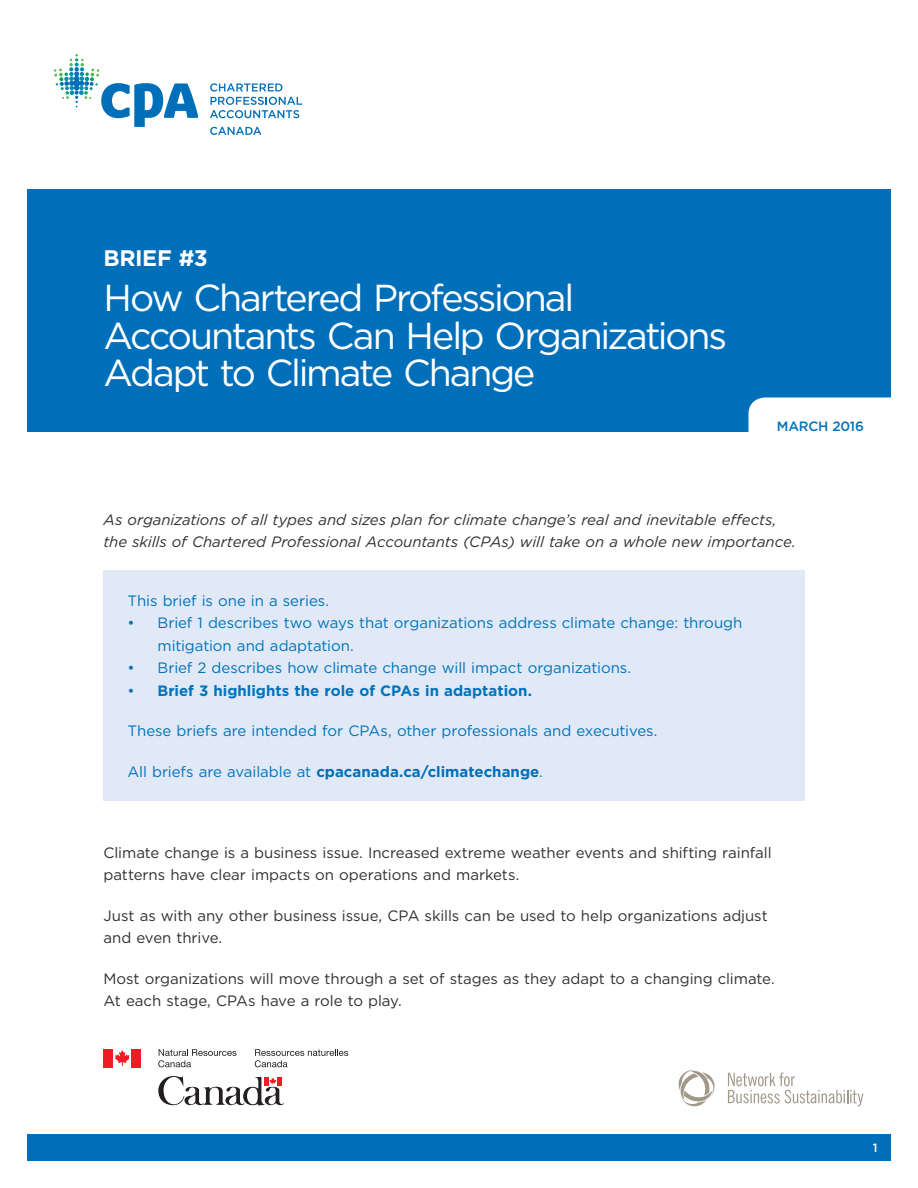
<style>
.page{position:relative;width:918px;height:1188px;background:#fff}
.page>*{position:absolute;margin:0;border:0;box-sizing:border-box;transform-origin:0 0}
.t1{font:37.5px/37.5px "Gotham";letter-spacing:-.06em;color:#fff}
.t2{font:700 22.5px "Gotham";letter-spacing:-.015em;color:#fff}
.t3{font:15px/22.5px "Gotham";letter-spacing:-.005em;color:#312f30}
.t4{font:15px/22.5px "Gotham";letter-spacing:-.005em;color:#0073bc}
.t5{font:italic 15px/22.5px "Gotham";letter-spacing:-.005em;color:#312f30}
.t6{font:700 15px "Gotham";color:#006fba}
.t7{font:700 15px "Gotham";color:#0073bc}
.t8{font:500 13.5px "Gotham";letter-spacing:-.015em;color:#0073bc}
.t9{font:500 12px "Gotham";color:#fff}
.s1{font-weight:400}
.s2{font-weight:400;color:#0073bc}
</style>
<div class="page">
<svg style="left:210px;top:83px;width:92px;height:35px"></svg>
<svg style="left:54px;top:54px;width:144px;height:73px"></svg>
<svg style="left:210px;top:127px;width:51px;height:8px"></svg>
<div style="left:27px;top:1134px;width:864px;height:27px;background:#006fba"></div>
<div style="left:104px;top:570px;width:702px;height:231px;background:#e1e9f6"></div>
<div style="left:27px;top:189px;width:864px;height:243px;background:#006fba"></div>
<div style="left:748px;top:398px;width:143px;height:34px;background:#fff"></div>
<svg style="left:728px;top:1073px;width:135px;height:33px"></svg>
<svg style="left:679px;top:1070px;width:36px;height:37px"></svg>
<div style="left:104px;top:1049px;width:9px;height:18px;background:#ee1d23"></div>
<svg style="left:115px;top:1050px;width:15px;height:16px"></svg>
<div style="left:132px;top:1049px;width:9px;height:18px;background:#ee1d23"></div>
<svg style="left:158px;top:1049px;width:190px;height:57px"></svg>
<h2 class="t2" style="left:104px;top:243px;width:106px">BRIEF #3</h2>
<h1 class="t1" style="left:104px;top:278px;width:625px">How Chartered Professional<br>Accountants Can Help Organizations<br>Adapt to Climate Change</h1>
<p class="t8" style="left:777px;top:417px;width:88px">MARCH 2016</p>
<p class="t5" style="left:104px;top:508px;width:694px">As organizations of all types and sizes plan for climate change’s real and inevitable effects, the skills of Chartered Professional Accountants (CPAs) will take on a whole new importance.</p>
<p class="t4" style="left:128px;top:589px;width:203px">This brief is one in a series.</p>
<p class="t4" style="left:158px;top:612px;width:586px;text-indent:-30px">• Brief 1 describes two ways that organizations address climate change: through mitigation and adaptation.</p>
<p class="t4" style="left:128px;top:657px;width:505px">• Brief 2 describes how climate change will impact organizations.</p>
<p class="t7" style="left:128px;top:681px;width:406px"><span class="s1">•</span> Brief 3 highlights the role of CPAs in adaptation.</p>
<p class="t4" style="left:128px;top:720px;width:532px">These briefs are intended for CPAs, other professionals and executives.</p>
<p class="t6" style="left:128px;top:762px;width:417px"><span class="s2">All briefs are available at</span> cpacanada.ca/climatechange<span class="s2">.</span></p>
<p class="t3" style="left:104px;top:841px;width:670px">Climate change is a business issue. Increased extreme weather events and shifting rainfall patterns have clear impacts on operations and markets.</p>
<p class="t3" style="left:104px;top:904px;width:666px">Just as with any other business issue, CPA skills can be used to help organizations adjust and even thrive.</p>
<p class="t3" style="left:104px;top:967px;width:673px">Most organizations will move through a set of stages as they adapt to a changing climate.<br>At each stage, CPAs have a role to play.</p>
<p class="t9" style="left:873px;top:1140px;width:6px">1</p>
</div>
